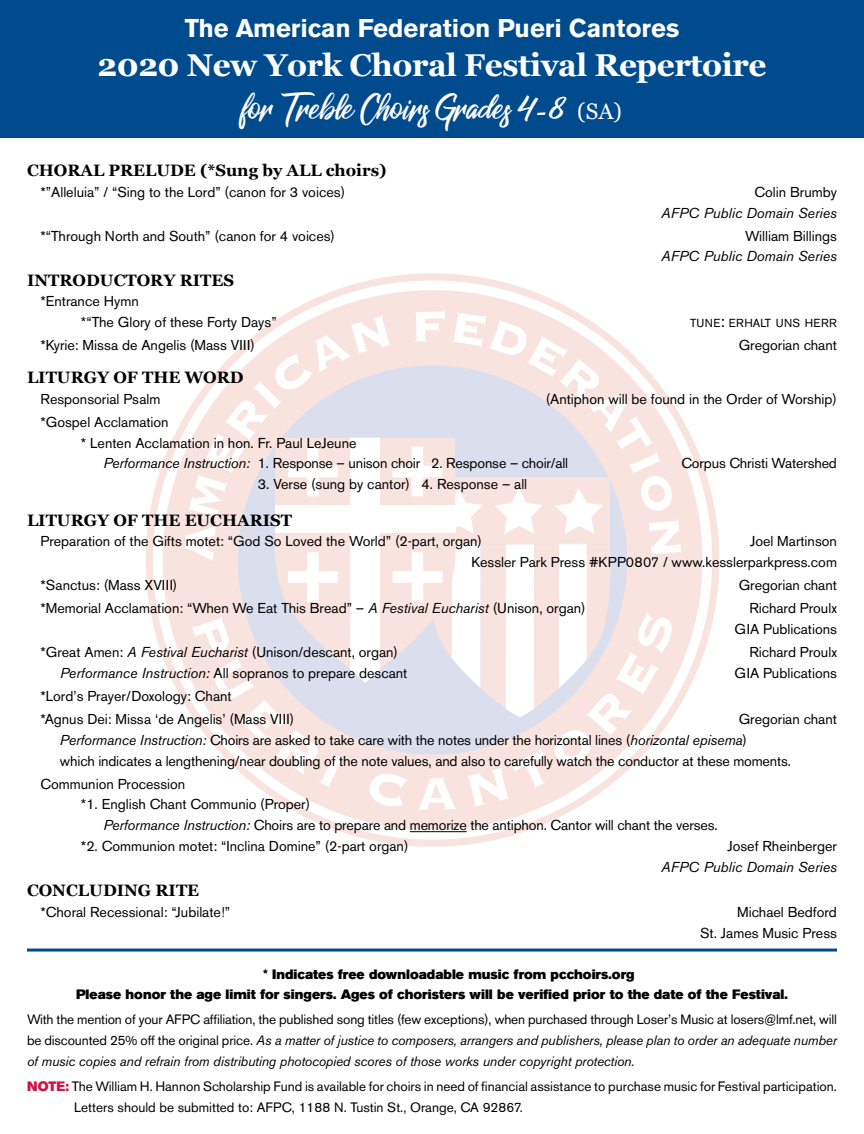
<style>
.page{position:relative;width:864px;height:1134px;background:#fff}
.page>*{position:absolute;margin:0;border:0;box-sizing:border-box;transform-origin:0 0}
.t1{font:700 31.5px "Georgia";letter-spacing:-.015em;color:#fff}
.t2{font:30px "Raph Lanok Future";color:#fff}
.t3{font:700 25.5px "Akzidenz Grotesk BE";color:#fff}
.t4{font:700 16.5px "Georgia";color:#000}
.t5{font:14.25px/20.9px "Akzidenz Grotesk BE";color:#000}
.t6{font:italic 14.25px "Akzidenz Grotesk BE";color:#000}
.t7{font:italic 13.5px/20.9px "Akzidenz Grotesk BE";letter-spacing:-.01em;color:#000;text-align:justify}
.t8{font:13.5px/20.9px "Akzidenz Grotesk BE";color:#000}
.t9{font:13.5px/20.5px "Akzidenz Grotesk BE Super";color:#000}
.t10{font:11.55px "Akzidenz Grotesk BE";letter-spacing:.04em;color:#000}
.s1{font-size:26.1px}
.s2{font-family:"Yesteryear";font-size:26.1px}
.s3{font-family:"Georgia";font-size:22.5px}
.s4{font-size:16.5px}
.s5{font-style:italic}
.s6{font-style:normal}
.s7{font-family:"Akzidenz Grotesk BE Super";color:#d31245}
</style>
<div class="page">
<div style="left:0;top:0;width:864px;height:137px;background:#004b8d"></div>
<svg style="left:149px;top:277px;width:567px;height:566px"></svg>
<div style="left:163px;top:290px;width:540px;height:540px;background:#f9e3df;border-radius:50%"></div>
<svg style="left:184px;top:310px;width:497px;height:500px"></svg>
<hr style="left:410px;top:831px;width:57px;height:1px;background:#000">
<hr style="left:27px;top:949px;width:810px;height:3px;background:#004b8d">
<h3 class="t3" style="left:185px;top:14px;width:496px">The American Federation Pueri Cantores</h3>
<h1 class="t1" style="left:98px;top:42px;width:670px">2020 New York Choral Festival Repertoire</h1>
<h2 class="t2" style="left:242px;top:91px;width:381px">for Treble Choirs Grades <span class="s1">4</span><span class="s2">-</span><span class="s1">8</span> <span class="s3">(SA)</span></h2>
<p class="t4" style="left:27px;top:158px;width:361px">CHORAL PRELUDE (*Sung by ALL choirs)</p>
<p class="t5" style="left:40px;top:181px;width:306px">*”Alleluia” / “Sing to the Lord” (canon for 3 voices)</p>
<p class="t5" style="left:754px;top:181px;width:84px">Colin Brumby</p>
<p class="t6" style="left:661px;top:204px;width:177px">AFPC Public Domain Series</p>
<p class="t5" style="left:40px;top:225px;width:296px">*“Through North and South” (canon for 4 voices)</p>
<p class="t5" style="left:745px;top:225px;width:93px">William Billings</p>
<p class="t6" style="left:661px;top:248px;width:177px">AFPC Public Domain Series</p>
<p class="t4" style="left:27px;top:267px;width:209px">INTRODUCTORY RITES</p>
<p class="t5" style="left:81px;top:291px;width:197px;text-indent:-40px">*Entrance Hymn<br>*“The Glory of these Forty Days”</p>
<p class="t10" style="left:690px;top:316px;width:148px">TUNE<span class="s4">:</span> ERHALT UNS HERR</p>
<p class="t5" style="left:40px;top:335px;width:216px">*Kyrie: Missa de Angelis (Mass VIII)</p>
<p class="t5" style="left:739px;top:335px;width:100px">Gregorian chant</p>
<p class="t4" style="left:27px;top:365px;width:218px">LITURGY OF THE WORD</p>
<p class="t5" style="left:40px;top:388px;width:121px">Responsorial Psalm</p>
<p class="t5" style="left:546px;top:388px;width:293px">(Antiphon will be found in the Order of Worship)</p>
<p class="t5" style="left:40px;top:411px;width:130px">*Gospel Acclamation</p>
<p class="t5" style="left:81px;top:432px;width:277px">* Lenten Acclamation in hon. Fr. Paul LeJeune</p>
<p class="t5" style="left:103px;top:453px;width:466px"><span class="s5">Performance Instruction:</span> 1. Response – unison choir 2. Response – choir/all</p>
<p class="t5" style="left:681px;top:453px;width:157px">Corpus Christi Watershed</p>
<p class="t5" style="left:258px;top:474px;width:271px">3. Verse (sung by cantor) 4. Response – all</p>
<p class="t4" style="left:27px;top:507px;width:267px">LITURGY OF THE EUCHARIST</p>
<p class="t5" style="left:40px;top:531px;width:443px">Preparation of the Gifts motet: “God So Loved the World” (2-part, organ)</p>
<p class="t5" style="left:472px;top:531px;width:367px;text-align:right">Joel Martinson<br>Kessler Park Press #KPP0807 / www.kesslerparkpress.com</p>
<p class="t5" style="left:41px;top:575px;width:138px">*Sanctus: (Mass XVIII)</p>
<p class="t5" style="left:739px;top:575px;width:100px">Gregorian chant</p>
<p class="t5" style="left:41px;top:598px;width:547px">*Memorial Acclamation: “When We Eat This Bread” – <span class="s5">A Festival Eucharist</span> (Unison, organ)</p>
<p class="t5" style="left:735px;top:598px;width:104px;text-align:right">Richard Proulx<br>GIA Publications</p>
<p class="t5" style="left:41px;top:642px;width:359px">*Great Amen: <span class="s5">A Festival Eucharist</span> (Unison/descant, organ)</p>
<p class="t5" style="left:749px;top:642px;width:89px">Richard Proulx</p>
<p class="t5" style="left:60px;top:663px;width:349px"><span class="s5">Performance Instruction:</span> All sopranos to prepare descant</p>
<p class="t5" style="left:735px;top:663px;width:104px">GIA Publications</p>
<p class="t5" style="left:40px;top:684px;width:255px;line-height:23px">*Lord’s Prayer/Doxology: Chant<br>*Agnus Dei: Missa ‘de Angelis’ (Mass VIII)</p>
<p class="t5" style="left:60px;top:709px;width:779px;text-indent:679px">Gregorian chant<br><span class="s5">Performance Instruction:</span> Choirs are asked to take care with the notes under the horizontal lines (<span class="s5">horizontal episema</span>)<br>which indicates a lengthening/near doubling of the note values, and also to carefully watch the conductor at these moments.</p>
<p class="t5" style="left:40px;top:773px;width:146px">Communion Procession</p>
<p class="t5" style="left:81px;top:794px;width:231px">*1. English Chant Communio (Proper)</p>
<p class="t5" style="left:103px;top:815px;width:616px"><span class="s5">Performance Instruction:</span> Choirs are to prepare and memorize the antiphon. Cantor will chant the verses.</p>
<p class="t5" style="left:81px;top:836px;width:329px">*2. Communion motet: “Inclina Domine” (2-part organ)</p>
<p class="t5" style="left:727px;top:836px;width:111px">Josef Rheinberger</p>
<p class="t6" style="left:661px;top:858px;width:177px">AFPC Public Domain Series</p>
<p class="t4" style="left:27px;top:878px;width:174px">CONCLUDING RITE</p>
<p class="t5" style="left:40px;top:902px;width:191px">*Choral Recessional: “Jubilate!”</p>
<p class="t5" style="left:700px;top:902px;width:138px;text-align:right">Michael Bedford<br>St. James Music Press</p>
<p class="t9" style="left:76px;top:964px;width:713px;text-indent:187px">* Indicates free downloadable music from pcchoirs.org<br>Please honor the age limit for singers. Ages of choristers will be verified prior to the date of the Festival.</p>
<p class="t7" style="left:27px;top:1009px;width:812px"><span class="s6">With the mention of your AFPC affiliation, the published song titles (few exceptions), when purchased through Loser’s Music at losers@lmf.net, will be discounted 25% off the original price.</span> As a matter of justice to composers, arrangers and publishers, please plan to order an adequate number of music copies and refrain from distributing photocopied scores of those works under copyright protection.</p>
<p class="t8" style="left:74px;top:1076px;width:764px;text-indent:-47px"><span class="s7">NOTE:</span> The William H. Hannon Scholarship Fund is available for choirs in need of financial assistance to purchase music for Festival participation.<br>Letters should be submitted to: AFPC, 1188 N. Tustin St., Orange, CA 92867.</p>
</div>
